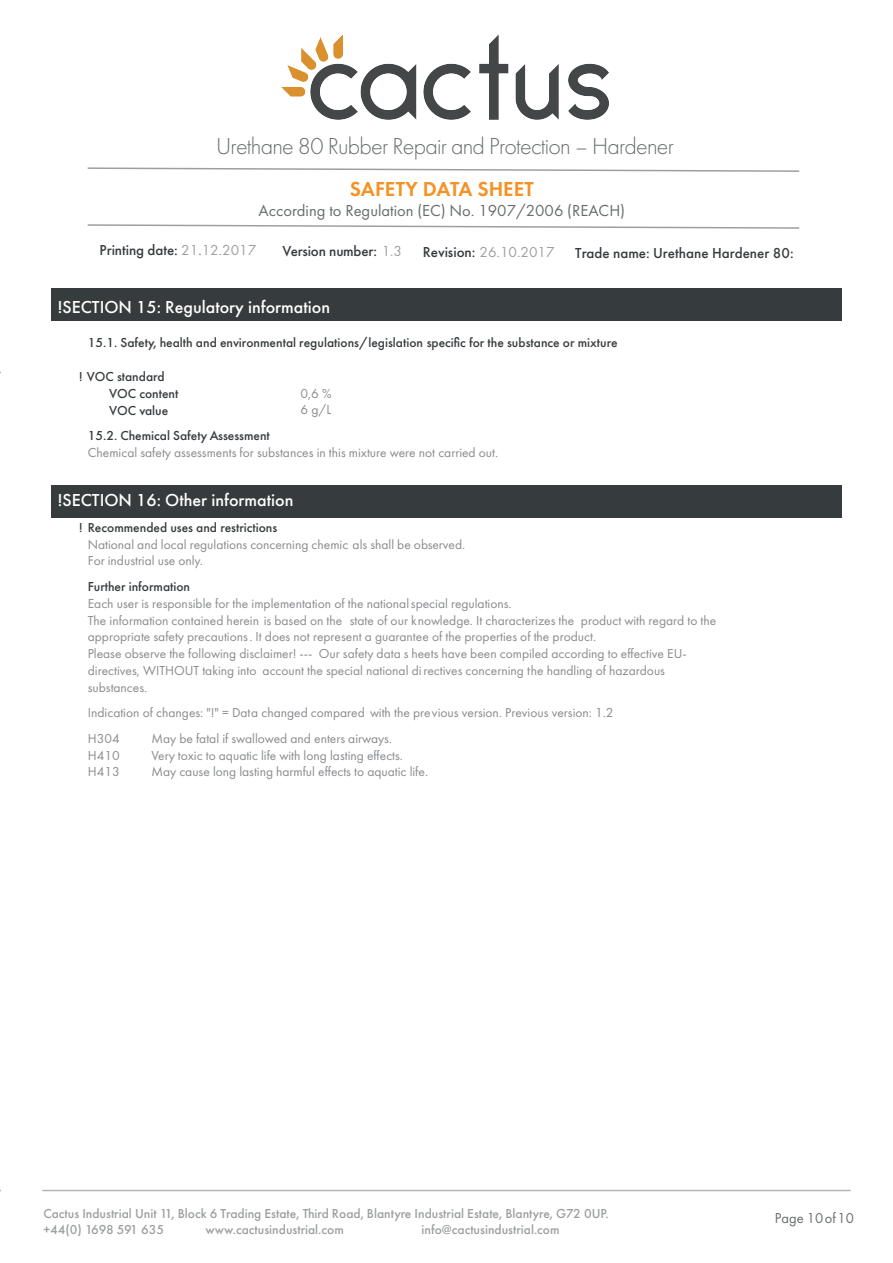
<style>
.page{position:relative;width:893px;height:1263px;background:#fff}
.page>*{position:absolute;margin:0;border:0;box-sizing:border-box;transform-origin:0 0}
.t1{font:300 24px "Futura PT";letter-spacing:-.03em;color:#686c6d}
.t2{font:600 21px "Futura PT";color:#f59225}
.t3{font:500 18px "Futura PT";color:#fff}
.t4{font:16.5px "Futura PT";color:#686c6d}
.t5{font:500 15px "Futura PT";color:#363b3d}
.t6{font:15px "Futura PT";color:#9c9fa0}
.t7{font:15px "Futura PT";color:#686c6d}
.t8{font:13.5px/16.8px "Futura PT";color:#898b8e}
.t9{font:500 13.5px/17px "Futura PT";color:#363b3d}
.t10{font:500 13.5px/16.2px "Futura PT";color:#9c9fa0}
.s1{font-weight:400;color:#9c9fa0}
.s2{font-weight:500;color:#363b3d}
</style>
<div class="page">
<div style="left:51px;top:288px;width:790px;height:33px;background:#363b3d"></div>
<div style="left:51px;top:485px;width:790px;height:33px;background:#363b3d"></div>
<hr style="left:42px;top:1190px;width:808px;height:1px;background:#b4b5b8">
<img style="left:281px;top:34px;width:328px;height:86px">
<svg style="left:87px;top:167px;width:713px;height:5px"></svg>
<svg style="left:87px;top:224px;width:713px;height:5px"></svg>
<h1 class="t1" style="left:216px;top:132px;width:459px">Urethane 80 Rubber Repair and Protection – Hardener</h1>
<h2 class="t2" style="left:350px;top:175px;width:185px">SAFETY DATA SHEET</h2>
<p class="t4" style="left:259px;top:200px;width:368px">According to Regulation (EC) No. 1907/2006 (REACH)</p>
<p class="t5" style="left:99px;top:241px;width:158px">Printing date: <span class="s1">21 12.2017</span></p>
<p class="t6" style="left:198px;top:241px;width:5px">.</p>
<p class="t5" style="left:282px;top:242px;width:121px">Version number: <span class="s1">1.3</span></p>
<p class="t6" style="left:423px;top:243px;width:133px"><span class="s2">Revision:</span> 26.10.2017</p>
<p class="t5" style="left:575px;top:244px;width:220px">Trade name: Urethane Hardener 80:</p>
<h3 class="t3" style="left:58px;top:296px;width:273px">!SECTION 15: Regulatory information</h3>
<p class="t9" style="left:88px;top:334px;width:531px">15.1. Safety, health and environmental regulations/legislation specific for the substance or mixture</p>
<p class="t9" style="left:109px;top:368px;width:71px;text-indent:-30px">! VOC standard<br>VOC content</p>
<p class="t8" style="left:300px;top:385px;width:33px">0,6 %</p>
<p class="t9" style="left:109px;top:402px;width:61px">VOC value</p>
<p class="t8" style="left:300px;top:401px;width:32px">6 g/L</p>
<p class="t9" style="left:88px;top:427px;width:183px">15.2. Chemical Safety Assessment</p>
<p class="t8" style="left:88px;top:444px;width:412px">Chemical safety assessments for substances in this mixture were not carried out.</p>
<h3 class="t3" style="left:58px;top:489px;width:237px">!SECTION 16: Other information</h3>
<p class="t9" style="left:79px;top:519px;width:200px">! Recommended uses and restrictions</p>
<p class="t8" style="left:88px;top:536px;width:379px">National and local regulations concerning chemic als shall be observed.<br>For industrial use only.</p>
<p class="t9" style="left:88px;top:578px;width:104px">Further information</p>
<p class="t8" style="left:88px;top:595px;width:630px">Each user is responsible for the implementation of the national special regulations.<br>The information contained herein is based on the state of our knowledge. It characterizes the product with regard to the appropriate safety precautions. It does not represent a guarantee of the properties of the product.<br>Please observe the following disclaimer! --- Our safety data s heets have been compiled according to effective EU&shy;directives, WITHOUT taking into account the special national directives concerning the handling of hazardous substances.</p>
<p class="t8" style="left:88px;top:700px;width:527px;line-height:25.3px">Indication of changes: "!" = Data changed compared with the previous version. Previous version: 1.2<br>H304</p>
<p class="t8" style="left:151px;top:730px;width:242px">May be fatal if swallowed and enters airways.</p>
<p class="t8" style="left:88px;top:747px;width:33px">H410</p>
<p class="t8" style="left:151px;top:747px;width:253px">Very toxic to aquatic life with long lasting effects.</p>
<p class="t8" style="left:88px;top:763px;width:33px">H413</p>
<p class="t8" style="left:151px;top:763px;width:278px">May cause long lasting harmful effects to aquatic life.</p>
<p class="t10" style="left:43px;top:1205px;width:566px">Cactus Industrial Unit 11, Block 6 Trading Estate, Third Road, Blantyre Industrial Estate, Blantyre, G72 0UP. +44(0) 1698 591 635</p>
<p class="t10" style="left:205px;top:1221px;width:140px">www.cactusindustrial.com</p>
<p class="t10" style="left:421px;top:1221px;width:139px">info@cactusindustrial.com</p>
<p class="t7" style="left:775px;top:1209px;width:80px">Page 10of10</p>
</div>
